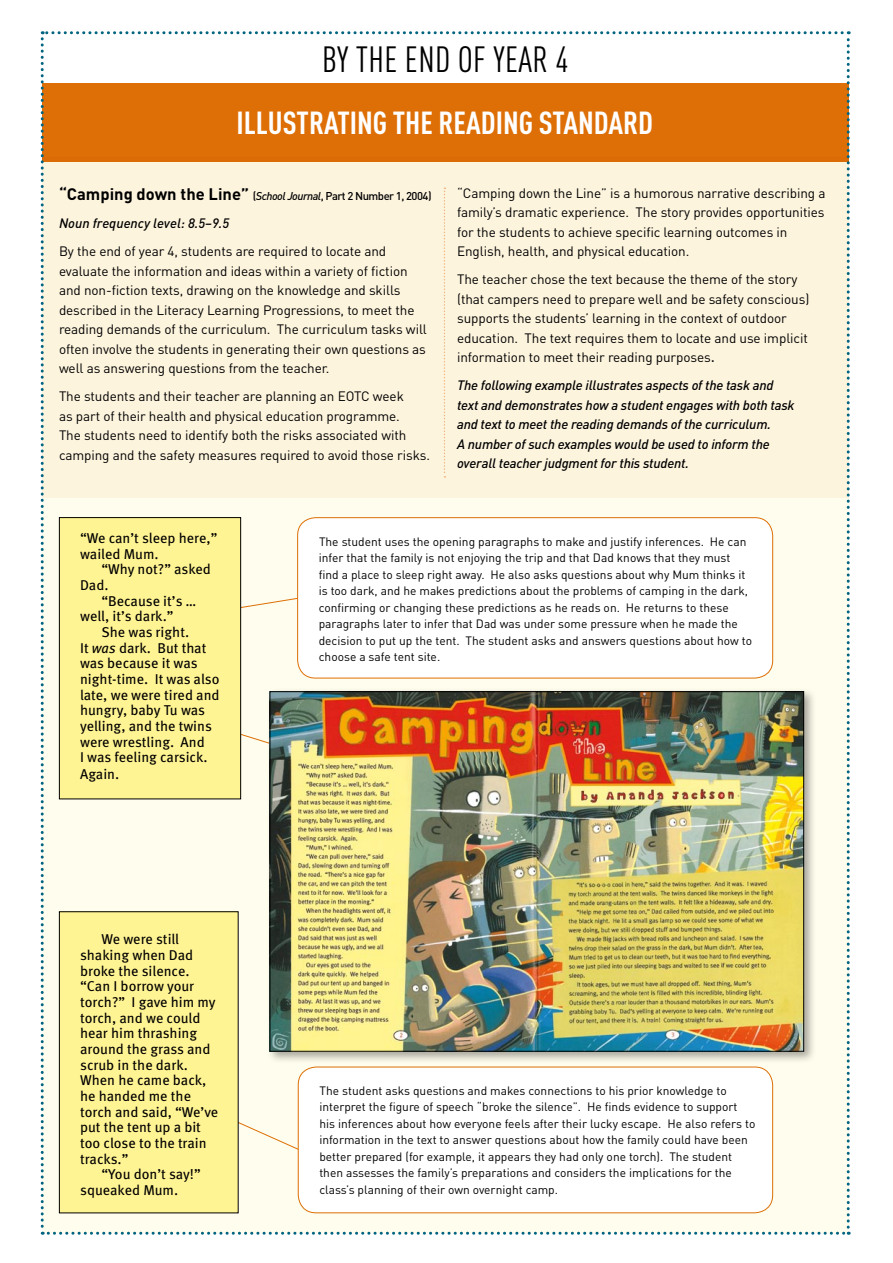
<style>
.page{position:relative;width:893px;height:1263px;background:#fff}
.page>*{position:absolute;margin:0;border:0;box-sizing:border-box;transform-origin:0 0}
.t1{font:condensed 36px "DIN Pro";color:#000}
.t2{font:700 condensed 31.5px "DIN Pro";color:#fff}
.t3{font:700 16.5px "DIN Pro";color:#000}
.t4{font:14.25px/15.8px "Meta Pro";color:#000}
.t5{font:13.5px/19.5px "DIN Pro";letter-spacing:-.005em;color:#000}
.t6{font:italic 500 13.5px/19.5px "DIN Pro";letter-spacing:-.015em;color:#000}
.t7{font:12px/16.5px "DIN Pro";color:#000}
.s1{font-weight:500;font-size:11.25px}
.s2{font-weight:500;font-style:italic;font-size:11.25px}
.s3{font-family:"Calibri";font-size:16.5px}
.s4{font-style:italic}
</style>
<div class="page">
<img style="left:41px;top:31px;width:809px;height:1204px">
<div style="left:59px;top:518px;width:182px;height:281px;background:#fff493"></div>
<div style="left:59px;top:517px;width:182px;height:282px;border:1px solid #000"></div>
<h1 class="t1" style="left:322px;top:38px;width:248px">BYTHE END OF YEAR 4</h1>
<h2 class="t2" style="left:236px;top:104px;width:418px">ILLUSTRATING THE READING STANDARD</h2>
<p class="t3" style="left:59px;top:183px;width:374px">“Camping down the Line” <span class="s1">(</span><span class="s2">School Journal</span><span class="s1">, Part 2 Number 1, 2004)</span></p>
<p class="t6" style="left:59px;top:213px;width:172px">Noun frequency level: 8.5–9.5</p>
<p class="t5" style="left:59px;top:241px;width:369px">By the end of year 4, students are required to locate and evaluate the information and ideas within a variety of fiction and non-fiction texts, drawing on the knowledge and skills described in the Literacy Learning Progressions, to meet the reading demands of the curriculum. The curriculum tasks will often involve the students in generating their own questions as well as answering questions from the teacher.</p>
<p class="t5" style="left:59px;top:386px;width:373px">The students and their teacher are planning an EOTC week<br>as part of their health and physical education programme.<br>The students need to identify both the risks associated with camping and the safety measures required to avoid those risks.</p>
<p class="t5" style="left:457px;top:183px;width:370px">“Camping down the Line” is a humorous narrative describing a family’s dramatic experience. The story provides opportunities for the students to achieve specific learning outcomes in English, health, and physical education.</p>
<p class="t5" style="left:457px;top:269px;width:354px">The teacher chose the text because the theme of the story (that campers need to prepare well and be safety conscious) supports the students’ learning in the context of outdoor education. The text requires them to locate and use implicit information to meet their reading purposes<span class="s3">.</span></p>
<p class="t6" style="left:457px;top:375px;width:339px">The following example illustrates aspects of the task and text and demonstrates how a student engages with both task and text to meet the reading demands of the curriculum.<br>A number of such examples would be used to inform the overall teacher judgment for this student.</p>
<p class="t4" style="left:80px;top:529px;width:139px">“We can’t sleep here,” wailed Mum.</p>
<p class="t4" style="left:80px;top:560px;width:132px;text-indent:21px">“Why not?” asked<br>Dad.</p>
<p class="t4" style="left:80px;top:592px;width:118px;text-indent:21px">“Because it’s … well, it’s dark.”</p>
<p class="t4" style="left:80px;top:623px;width:141px;text-indent:21px">She was right.<br>It <span class="s4">was</span> dark. But that was because it was night-time. It was also late, we were tired and hungry, baby Tu was yelling, and the twins were wrestling. And<br>I was feeling carsick.<br>Again.</p>
<p class="t4" style="left:80px;top:930px;width:140px;text-indent:21px">We were still shaking when Dad broke the silence. “Can I borrow your torch?” I gave him my torch, and we could hear him thrashing around the grass and scrub in the dark.<br>When he came back, he handed me the torch and said, “We’ve put the tent up a bit too close to the train tracks.”</p>
<p class="t4" style="left:80px;top:1165px;width:122px;text-indent:21px">“You don’t say!” squeaked Mum.</p>
<p class="t7" style="left:319px;top:532px;width:435px">The student uses the opening paragraphs to make and justify inferences. He can infer that the family is not enjoying the trip and that Dad knows that they must find a place to sleep right away. He also asks questions about why Mum thinks it is too dark, and he makes predictions about the problems of camping in the dark, confirming or changing these predictions as he reads on. He returns to these paragraphs later to infer that Dad was under some pressure when he made the decision to put up the tent. The student asks and answers questions about how to choose a safe tent site.</p>
<p class="t7" style="left:319px;top:1082px;width:438px">The student asks questions and makes connections to his prior knowledge to interpret the figure of speech “broke the silence”. He finds evidence to support his inferences about how everyone feels after their lucky escape. He also refers to information in the text to answer questions about how the family could have been better prepared (for example, it appears they had only one torch). The student then assesses the family’s preparations and considers the implications for the class’s planning of their own overnight camp.</p>
</div>
